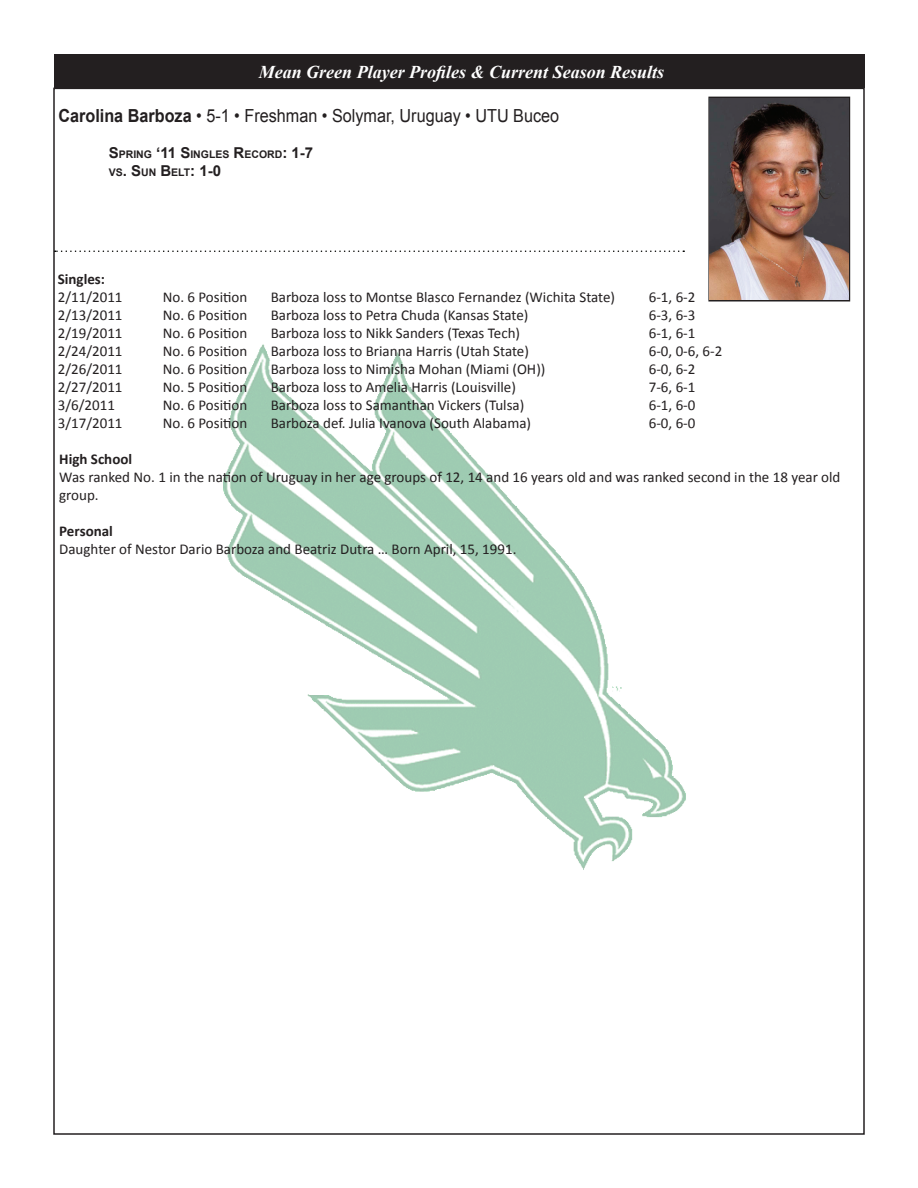
<style>
.page{position:relative;width:918px;height:1188px;background:#fff}
.page>*{position:absolute;margin:0;border:0;box-sizing:border-box;transform-origin:0 0}
.t1{font:18px "Arial";color:#231f20;scale:.9 1}
.t2{font:italic 700 18px "Times New Roman";color:#fff}
.t3{font:15px/18px "Calibri";color:#231f20}
.t4{font:700 15px "Calibri";color:#231f20}
.t5{font:700 10.5px/18px "Arial";color:#231f20}
.s1{font-weight:700}
.s2{font-size:15px}
</style>
<div class="page">
<img style="left:224px;top:344px;width:462px;height:526px">
<div style="left:55px;top:55px;width:810px;height:33px;background:#231f20"></div>
<svg style="left:708px;top:96px;width:143px;height:206px;background:#6a6565"></svg>
<svg style="left:55px;top:250px;width:629px;height:2px"></svg>
<img style="left:710px;top:98px;width:138px;height:202px">
<p class="t2" style="left:259px;top:59px;width:407px">Mean Green Player Profiles &amp; Current Season Results</p>
<p class="t1" style="left:59px;top:104px;width:558px"><span class="s1">Carolina Barboza</span> • 5-1 • Freshman • Solymar, Uruguay • UTU Buceo</p>
<p class="t5" style="left:109px;top:145px;width:206px"><span class="s2">S</span>PRING <span class="s2">‘11 S</span>INGLES <span class="s2">R</span>ECORD<span class="s2">: 1-7<br></span>VS<span class="s2">. S</span>UN <span class="s2">B</span>ELT<span class="s2">: 1-0</span></p>
<p class="t4" style="left:58px;top:269px;width:49px">Singles:</p>
<p class="t3" style="left:58px;top:288px;width:66px">2/11/2011</p>
<p class="t3" style="left:163px;top:288px;width:86px">No. 6 Position</p>
<p class="t3" style="left:271px;top:288px;width:346px">Barboza loss to Montse Blasco Fernandez (Wichita State)</p>
<p class="t3" style="left:649px;top:288px;width:48px">6-1, 6-2</p>
<p class="t3" style="left:58px;top:306px;width:66px">2/13/2011</p>
<p class="t3" style="left:163px;top:306px;width:86px">No. 6 Position</p>
<p class="t3" style="left:271px;top:306px;width:259px">Barboza loss to Petra Chuda (Kansas State)</p>
<p class="t3" style="left:649px;top:306px;width:48px">6-3, 6-3</p>
<p class="t3" style="left:58px;top:324px;width:66px">2/19/2011</p>
<p class="t3" style="left:163px;top:324px;width:86px">No. 6 Position</p>
<p class="t3" style="left:271px;top:324px;width:251px">Barboza loss to Nikk Sanders (Texas Tech)</p>
<p class="t3" style="left:649px;top:324px;width:48px">6-1, 6-1</p>
<p class="t3" style="left:58px;top:342px;width:66px">2/24/2011</p>
<p class="t3" style="left:163px;top:342px;width:86px">No. 6 Position</p>
<p class="t3" style="left:271px;top:342px;width:260px">Barboza loss to Brianna Harris (Utah State)</p>
<p class="t3" style="left:649px;top:342px;width:75px">6-0, 0-6, 6-2</p>
<p class="t3" style="left:58px;top:360px;width:66px">2/26/2011</p>
<p class="t3" style="left:163px;top:360px;width:86px">No. 6 Position</p>
<p class="t3" style="left:271px;top:360px;width:276px">Barboza loss to Nimisha Mohan (Miami (OH))</p>
<p class="t3" style="left:649px;top:360px;width:48px">6-0, 6-2</p>
<p class="t3" style="left:58px;top:378px;width:66px">2/27/2011</p>
<p class="t3" style="left:163px;top:378px;width:86px">No. 5 Position</p>
<p class="t3" style="left:271px;top:378px;width:247px">Barboza loss to Amelia Harris (Louisville)</p>
<p class="t3" style="left:649px;top:378px;width:48px">7-6, 6-1</p>
<p class="t3" style="left:58px;top:396px;width:59px">3/6/2011</p>
<p class="t3" style="left:163px;top:396px;width:86px">No. 6 Position</p>
<p class="t3" style="left:271px;top:396px;width:255px">Barboza loss to Samanthan Vickers (Tulsa)</p>
<p class="t3" style="left:649px;top:396px;width:48px">6-1, 6-0</p>
<p class="t3" style="left:58px;top:414px;width:66px">3/17/2011</p>
<p class="t3" style="left:163px;top:414px;width:86px">No. 6 Position</p>
<p class="t3" style="left:271px;top:414px;width:262px">Barboza def. Julia Ivanova (South Alabama)</p>
<p class="t3" style="left:649px;top:414px;width:48px">6-0, 6-0</p>
<p class="t4" style="left:59px;top:449px;width:74px">High School</p>
<p class="t3" style="left:59px;top:468px;width:783px">Was ranked No. 1 in the nation of Uruguay in her age groups of 12, 14 and 16 years old and was ranked second in the 18 year old group.</p>
<p class="t4" style="left:59px;top:521px;width:55px">Personal</p>
<p class="t3" style="left:59px;top:540px;width:459px">Daughter of Nestor Dario Barboza and Beatriz Dutra … Born April, 15, 1991.</p>
</div>
